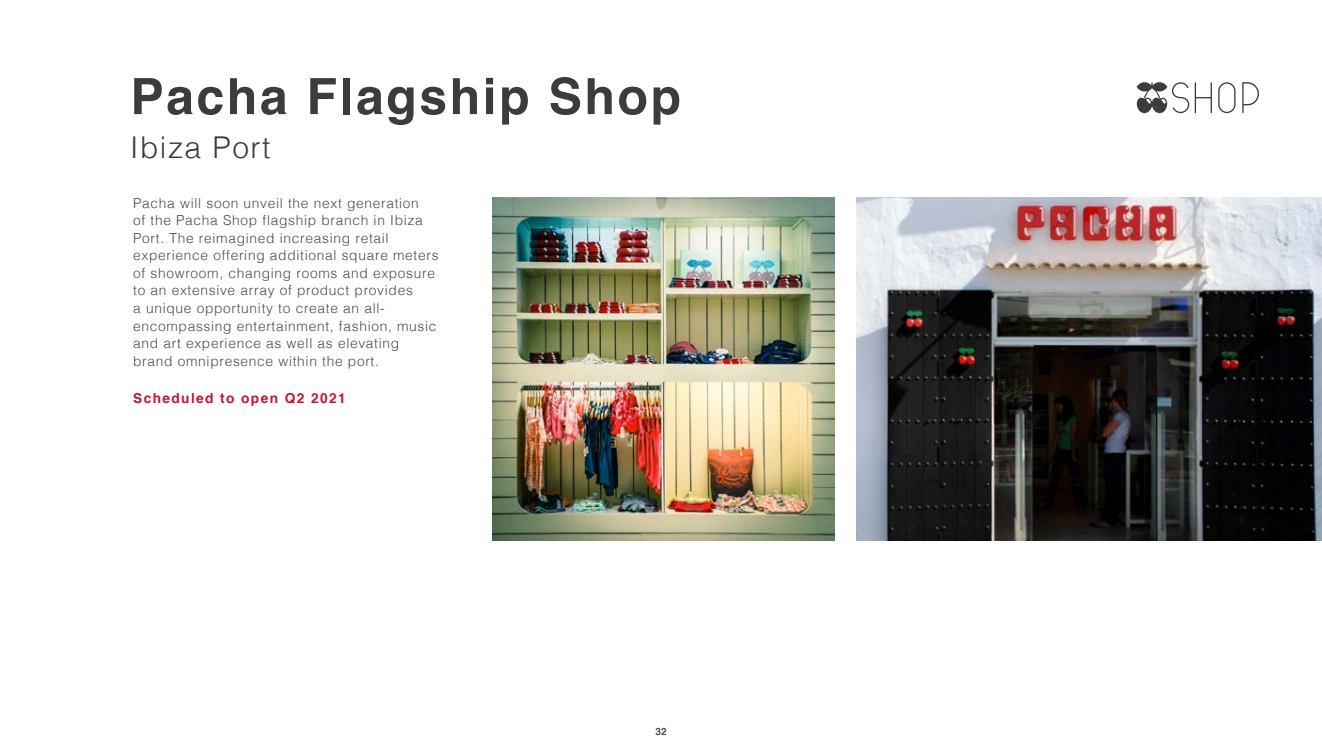
<style>
.page{position:relative;width:1322px;height:745px;background:#fff}
.page>*{position:absolute;margin:0;border:0;box-sizing:border-box;transform-origin:0 0}
.t1{font:700 50px "Helvetica";letter-spacing:.05em;color:#3c3c3b}
.t2{font:300 30px "Helvetica";letter-spacing:.05em;color:#3c3c3b}
.t3{font:300 13.75px/17.5px "Helvetica";letter-spacing:.05em;color:#4a4a49}
.t4{font:700 13.75px "Helvetica";letter-spacing:.1em;color:#c21632}
.t5{font:700 10px "Helvetica";color:#4a4a49}
</style>
<div class="page">
<svg style="left:1218px;top:82px;width:17px;height:31px"></svg>
<svg style="left:1242px;top:82px;width:17px;height:31px"></svg>
<svg style="left:1136px;top:82px;width:76px;height:31px"></svg>
<img style="left:856px;top:198px;width:466px;height:341px">
<img style="left:493px;top:198px;width:341px;height:341px">
<h1 class="t1" style="left:130px;top:56px;width:552px">Pacha Flagship Shop</h1>
<h2 class="t2" style="left:130px;top:122px;width:142px">Ibiza Port</h2>
<p class="t3" style="left:133px;top:193px;width:307px">Pacha will soon unveil the next generation<br>of the Pacha Shop flagship branch in Ibiza Port. The reimagined increasing retail experience offering additional square meters of showroom, changing rooms and exposure to an extensive array of product provides<br>a unique opportunity to create an all&shy;encompassing entertainment, fashion, music and art experience as well as elevating brand omnipresence within the port.</p>
<p class="t4" style="left:133px;top:387px;width:214px">Scheduled to open Q2 2021</p>
<p class="t5" style="left:655px;top:722px;width:13px">32</p>
</div>
